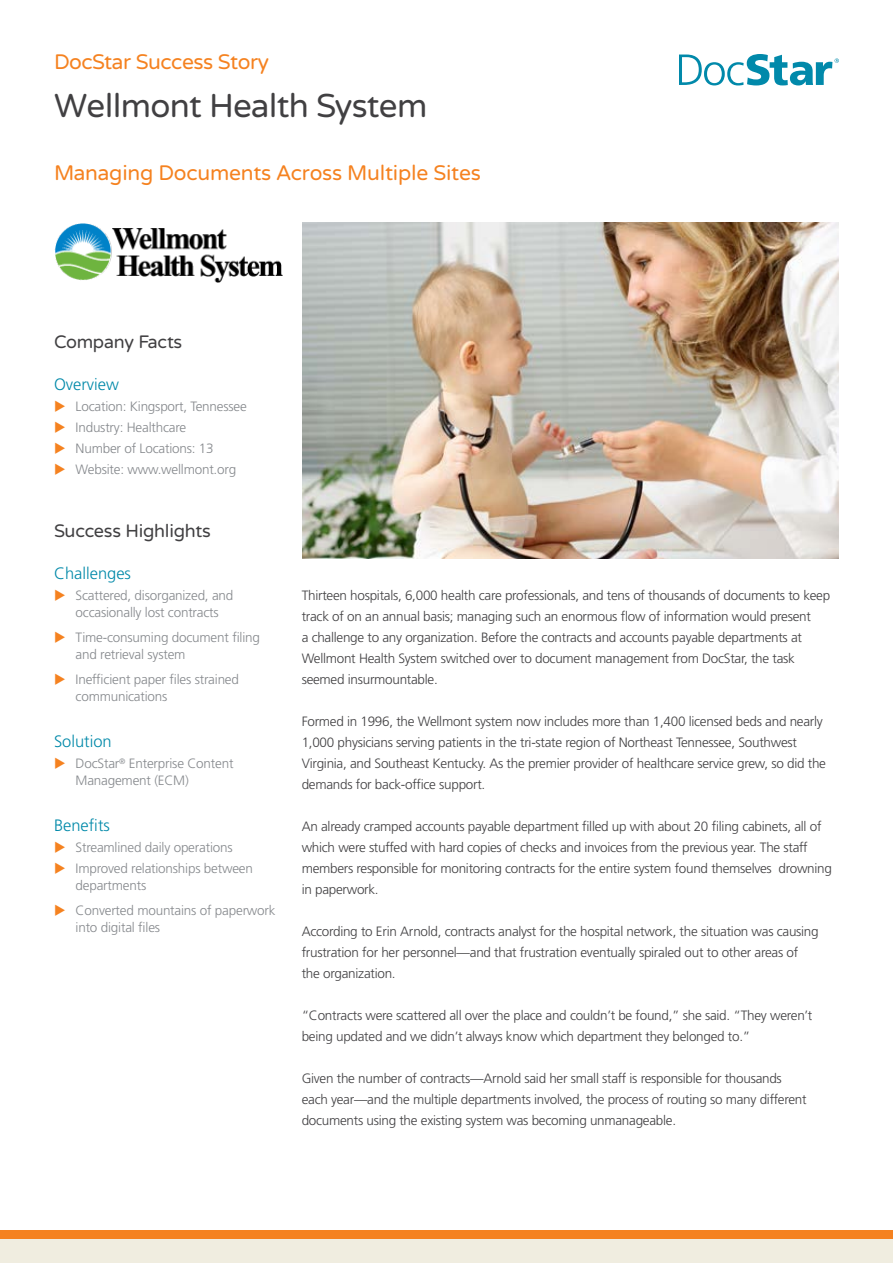
<style>
.page{position:relative;width:893px;height:1263px;background:#fff}
.page>*{position:absolute;margin:0;border:0;box-sizing:border-box;transform-origin:0 0}
.t1{font:33px "Varela Round";letter-spacing:-.02em;color:#414042}
.t2{font:21px "Varela Round";letter-spacing:-.01em;color:#f58220}
.t3{font:18px "Varela Round";letter-spacing:-.015em;color:#414042}
.t4{font:300 16.5px "Frutiger LT Std";color:#0089a9}
.t5{font:300 13.5px/21px "Frutiger LT Std";letter-spacing:-.02em;color:#414042}
.t6{font:300 13.5px/21px "Frutiger LT Std";letter-spacing:-.015em;color:#86898d}
</style>
<div class="page">
<div style="left:0;top:1230px;width:893px;height:10px;background:#f58220"></div>
<div style="left:0;top:1239px;width:893px;height:24px;background:#f0ede0"></div>
<svg style="left:679px;top:54px;width:160px;height:31px"></svg>
<img style="left:54px;top:223px;width:228px;height:59px">
<img style="left:302px;top:222px;width:537px;height:336px">
<h2 class="t2" style="left:54px;top:54px;width:216px">DocStar Success Story</h2>
<h1 class="t1" style="left:54px;top:93px;width:375px">Wellmont Health System</h1>
<h2 class="t2" style="left:54px;top:165px;width:428px">Managing Documents Across Multiple Sites</h2>
<h3 class="t3" style="left:54px;top:335px;width:130px">Company Facts</h3>
<p class="t4" style="left:54px;top:377px;width:67px">Overview</p>
<p class="t6" style="left:76px;top:397px;width:173px">Location: Kingsport, Tennessee<br>Industry: Healthcare<br>Number of Locations: 13<br>Website: www.wellmont.org</p>
<h3 class="t3" style="left:54px;top:524px;width:158px">Success Highlights</h3>
<p class="t4" style="left:54px;top:566px;width:79px">Challenges</p>
<p class="t6" style="left:76px;top:588px;width:159px;line-height:16.5px">Scattered, disorganized, and occasionally lost contracts</p>
<p class="t6" style="left:76px;top:630px;width:186px;line-height:16.5px">Time-consuming document filing and retrieval system</p>
<p class="t6" style="left:76px;top:672px;width:165px;line-height:16.5px">Inefficient paper files strained communications</p>
<p class="t4" style="left:54px;top:734px;width:59px">Solution</p>
<p class="t6" style="left:76px;top:756px;width:159px;line-height:16.5px">DocStar<sup>®</sup> Enterprise Content<br>Management (ECM)</p>
<p class="t4" style="left:54px;top:818px;width:57px">Benefits</p>
<p class="t6" style="left:76px;top:838px;width:179px">Streamlined daily operations<br>Improved relationships between</p>
<p class="t6" style="left:76px;top:873px;width:202px;line-height:25.5px">departments<br>Converted mountains of paperwork</p>
<p class="t6" style="left:76px;top:917px;width:86px">into digital files</p>
<p class="t5" style="left:302px;top:586px;width:530px">Thirteen hospitals, 6,000 health care professionals, and tens of thousands of documents to keep track of on an annual basis; managing such an enormous flow of information would present<br>a challenge to any organization. Before the contracts and accounts payable departments at Wellmont Health System switched over to document management from DocStar, the task seemed insurmountable.</p>
<p class="t5" style="left:302px;top:712px;width:526px">Formed in 1996, the Wellmont system now includes more than 1,400 licensed beds and nearly 1,000 physicians serving patients in the tri-state region of Northeast Tennessee, Southwest Virginia, and Southeast Kentucky. As the premier provider of healthcare service grew, so did the demands for back-office support.</p>
<p class="t5" style="left:302px;top:817px;width:532px">An already cramped accounts payable department filled up with about 20 filing cabinets, all of which were stuffed with hard copies of checks and invoices from the previous year. The staff members responsible for monitoring contracts for the entire system found themselves drowning in paperwork.</p>
<p class="t5" style="left:302px;top:922px;width:518px">According to Erin Arnold, contracts analyst for the hospital network, the situation was causing frustration for her personnel—and that frustration eventually spiraled out to other areas of the organization.</p>
<p class="t5" style="left:302px;top:1006px;width:512px">“Contracts were scattered all over the place and couldn’t be found,” she said. “They weren’t being updated and we didn’t always know which department they belonged to.”</p>
<p class="t5" style="left:302px;top:1069px;width:506px">Given the number of contracts—Arnold said her small staff is responsible for thousands each year—and the multiple departments involved, the process of routing so many different documents using the existing system was becoming unmanageable.</p>
</div>
